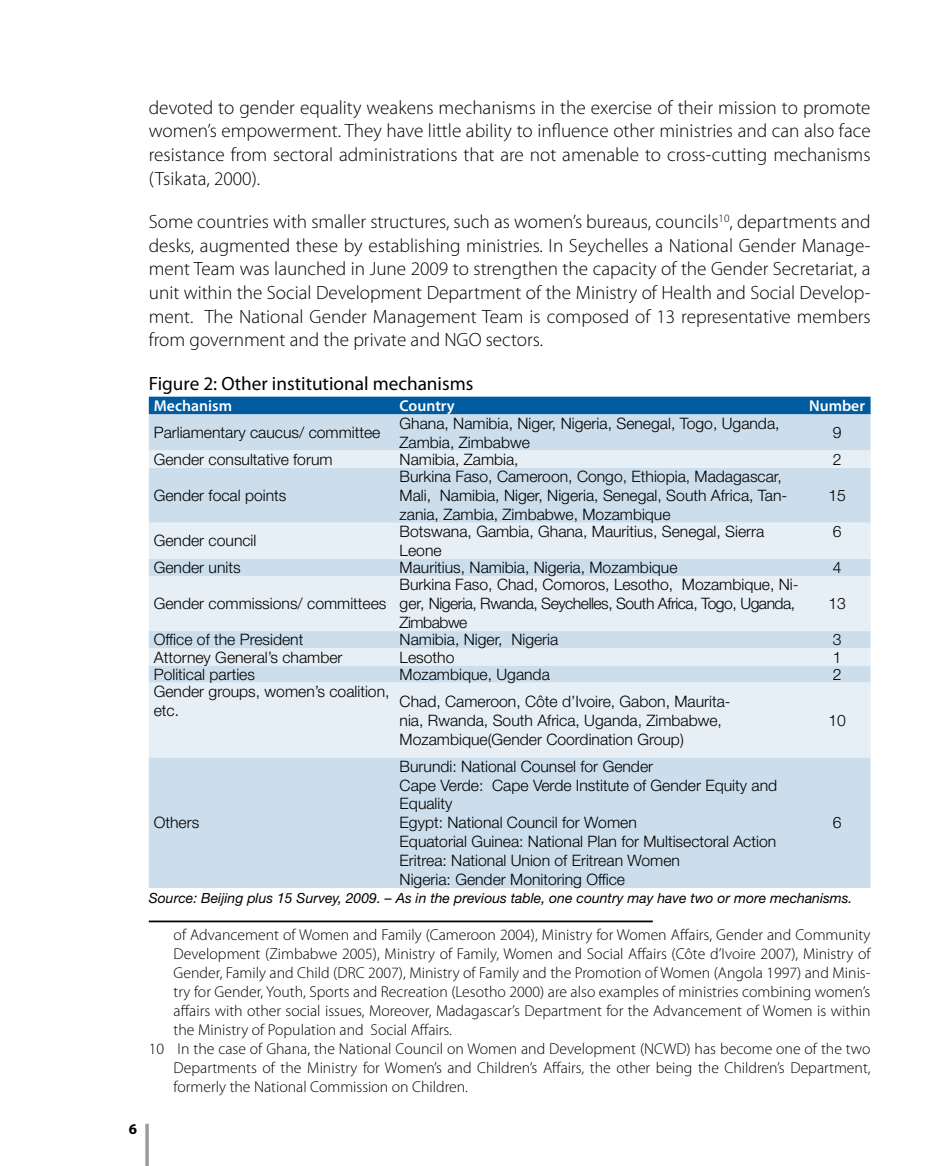
<style>
.page{position:relative;width:945px;height:1166px;background:#fff}
.page>*{position:absolute;margin:0;border:0;box-sizing:border-box;transform-origin:0 0}
.t1{font:300 19.25px/23.6px "Myriad Pro";color:#000;text-align:justify}
.t2{font:19.25px "Myriad Pro";color:#000}
.t3{font:300 15.75px/18.9px "Helvetica Neue LT Std";color:#000}
.t4{font:300 15.75px "Myriad Pro";color:#000}
.t5{font:300 15.75px/18.9px "Helvetica Neue LT Std";letter-spacing:-.03em;color:#000}
.t6{font:600 15.75px "Myriad Pro";color:#fff}
.t7{font:700 14.88px "Myriad Pro";color:#000}
.t8{font:italic 14px "Helvetica Neue LT Std";color:#000}
</style>
<div class="page">
<svg style="left:145px;top:1124px;width:4px;height:42px"></svg>
<div style="left:149px;top:397px;width:722px;height:17px;background:#005b9f"></div>
<div style="left:149px;top:414px;width:722px;height:474px;background:#ccdeec"></div>
<svg style="left:149px;top:450px;width:722px;height:307px;fill:#e6eff5"></svg>
<hr style="left:149px;top:920px;width:504px;height:2px;background:#000">
<p class="t7" style="left:129px;top:1120px;width:10px">6</p>
<p class="t1" style="left:149px;top:96px;width:723px">devoted to gender equality weakens mechanisms in the exercise of their mission to promote women’s empowerment. They have little ability to influence other ministries and can also face resistance from sectoral administrations that are not amenable to cross-cutting mechanisms (Tsikata, 2000).</p>
<p class="t1" style="left:149px;top:210px;width:723px">Some countries with smaller structures, such as women’s bureaus, councils<sup>10</sup>, departments and desks, augmented these by establishing ministries. In Seychelles a National Gender Manage&shy;ment Team was launched in June 2009 to strengthen the capacity of the Gender Secretariat, a unit within the Social Development Department of the Ministry of Health and Social Develop&shy;ment. The National Gender Management Team is composed of 13 representative members from government and the private and NGO sectors.</p>
<p class="t2" style="left:149px;top:373px;width:326px">Figure 2: Other institutional mechanisms</p>
<p class="t6" style="left:154px;top:397px;width:80px">Mechanism</p>
<p class="t6" style="left:400px;top:397px;width:57px">Country</p>
<p class="t6" style="left:809px;top:397px;width:57px">Number</p>
<p class="t3" style="left:154px;top:423px;width:228px">Parliamentary caucus/ committee</p>
<p class="t3" style="left:400px;top:413px;width:381px">Ghana, Namibia, Niger, Nigeria, Senegal, Togo, Uganda,<br>Zambia, Zimbabwe</p>
<p class="t3" style="left:833px;top:423px;width:10px">9</p>
<p class="t3" style="left:154px;top:449px;width:180px">Gender consultative forum</p>
<p class="t3" style="left:400px;top:449px;width:121px">Namibia, Zambia,</p>
<p class="t3" style="left:833px;top:449px;width:10px">2</p>
<p class="t3" style="left:154px;top:485px;width:134px">Gender focal points</p>
<p class="t3" style="left:400px;top:466px;width:389px">Burkina Faso, Cameroon, Congo, Ethiopia, Madagascar,<br>Mali, Namibia, Niger, Nigeria, Senegal, South Africa, Tan&shy;zania, Zambia, Zimbabwe, Mozambique</p>
<p class="t3" style="left:828px;top:485px;width:19px">15</p>
<p class="t3" style="left:154px;top:531px;width:104px">Gender council</p>
<p class="t3" style="left:400px;top:521px;width:366px">Botswana, Gambia, Ghana, Mauritius, Senegal, Sierra<br>Leone</p>
<p class="t3" style="left:833px;top:521px;width:10px">6</p>
<p class="t3" style="left:154px;top:558px;width:88px">Gender units</p>
<p class="t3" style="left:400px;top:558px;width:280px">Mauritius, Namibia, Nigeria, Mozambique</p>
<p class="t3" style="left:833px;top:558px;width:10px">4</p>
<p class="t3" style="left:154px;top:594px;width:234px">Gender commissions/ committees</p>
<p class="t5" style="left:400px;top:575px;width:400px">Burkina Faso, Chad, Comoros, Lesotho, Mozambique, Ni&shy;ger, Nigeria, Rwanda, Seychelles, South Africa, Togo, Uganda,<br>Zimbabwe</p>
<p class="t3" style="left:828px;top:594px;width:19px">13</p>
<p class="t3" style="left:154px;top:630px;width:151px">Office of the President</p>
<p class="t3" style="left:400px;top:630px;width:160px">Namibia, Niger, Nigeria</p>
<p class="t3" style="left:833px;top:630px;width:10px">3</p>
<p class="t3" style="left:154px;top:647px;width:190px">Attorney General’s chamber</p>
<p class="t3" style="left:400px;top:647px;width:56px">Lesotho</p>
<p class="t3" style="left:833px;top:647px;width:10px">1</p>
<p class="t3" style="left:154px;top:664px;width:103px">Political parties</p>
<p class="t3" style="left:400px;top:664px;width:152px">Mozambique, Uganda</p>
<p class="t3" style="left:833px;top:664px;width:10px">2</p>
<p class="t3" style="left:154px;top:682px;width:237px">Gender groups, women’s coalition, etc.</p>
<p class="t3" style="left:400px;top:691px;width:333px">Chad, Cameroon, Côte d’Ivoire, Gabon, Maurita&shy;nia, Rwanda, South Africa, Uganda, Zimbabwe,<br>Mozambique(Gender Coordination Group)</p>
<p class="t3" style="left:828px;top:710px;width:19px">10</p>
<p class="t3" style="left:154px;top:813px;width:47px">Others</p>
<p class="t3" style="left:400px;top:756px;width:379px">Burundi: National Counsel for Gender<br>Cape Verde: Cape Verde Institute of Gender Equity and Equality<br>Egypt: National Council for Women<br>Equatorial Guinea: National Plan for Multisectoral Action Eritrea: National Union of Eritrean Women<br>Nigeria: Gender Monitoring Office</p>
<p class="t3" style="left:833px;top:813px;width:10px">6</p>
<p class="t8" style="left:149px;top:889px;width:705px">Source: Beijing plus 15 Survey, 2009. – As in the previous table, one country may have two or more mechanisms.</p>
<p class="t4" style="left:174px;top:926px;width:698px">of Advancement of Women and Family (Cameroon 2004), Ministry for Women Affairs, Gender and Community</p>
<p class="t4" style="left:174px;top:945px;width:699px">Development (Zimbabwe 2005), Ministry of Family, Women and Social Affairs (Côte d’Ivoire 2007), Ministry of</p>
<p class="t4" style="left:174px;top:964px;width:698px">Gender, Family and Child (DRC 2007), Ministry of Family and the Promotion of Women (Angola 1997) and Minis-</p>
<p class="t4" style="left:174px;top:983px;width:698px">try for Gender, Youth, Sports and Recreation (Lesotho 2000) are also examples of ministries combining women’s</p>
<p class="t4" style="left:174px;top:1002px;width:698px">affairs with other social issues, Moreover, Madagascar’s Department for the Advancement of Women is within</p>
<p class="t4" style="left:174px;top:1021px;width:280px">the Ministry of Population and Social Affairs.</p>
<p class="t4" style="left:149px;top:1040px;width:723px">10 In the case of Ghana, the National Council on Women and Development (NCWD) has become one of the two</p>
<p class="t4" style="left:174px;top:1059px;width:699px">Departments of the Ministry for Women’s and Children’s Affairs, the other being the Children’s Department,</p>
<p class="t4" style="left:174px;top:1077px;width:296px">formerly the National Commission on Children.</p>
</div>
